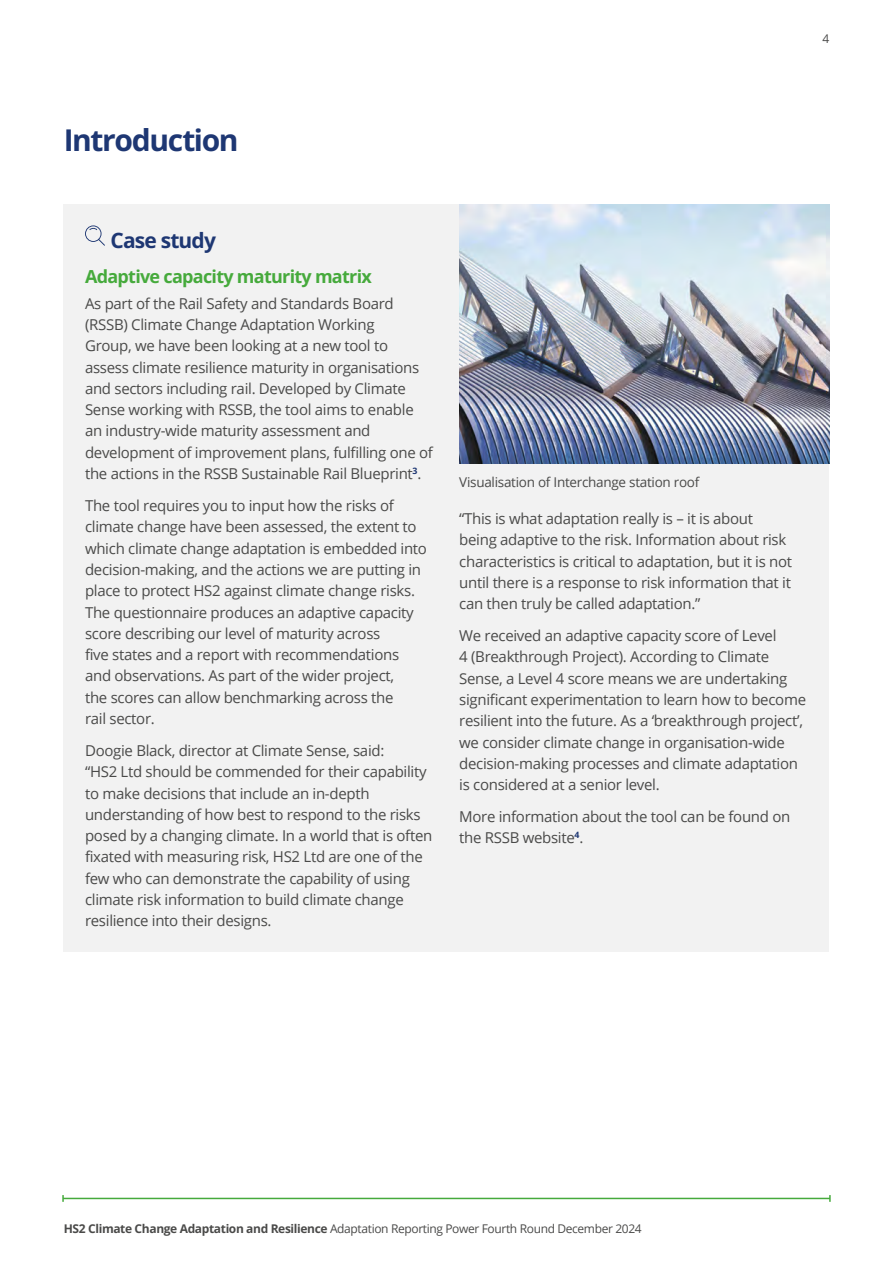
<style>
.page{position:relative;width:893px;height:1263px;background:#fff}
.page>*{position:absolute;margin:0;border:0;box-sizing:border-box;transform-origin:0 0}
.PageTitle{font:700 30px "Open Sans";letter-spacing:-.045em;color:#1e3773}
.Quote_small{font:700 21px "Open Sans";letter-spacing:-.04em;color:#1e3773}
.Heading1{font:700 18px "Open Sans";letter-spacing:-.04em;color:#46aa3c}
.Bodytext{font:15px/21.3px "Open Sans";letter-spacing:-.02em;color:#4a4a49}
.t1{font:13.5px "Open Sans";letter-spacing:-.02em;color:#4a4a49}
.t2{font:12px "Open Sans";letter-spacing:-.03em;color:#4a4a49}
.s1{font-weight:700}
</style>
<div class="page">
<hr style="left:63px;top:1198px;width:767px;height:1px;background:#46aa3c">
<svg style="left:62px;top:1195px;width:2px;height:7px"></svg>
<svg style="left:829px;top:1195px;width:2px;height:7px"></svg>
<div style="left:64px;top:204px;width:765px;height:747px;background:#f2f2f2"></div>
<svg style="left:85px;top:225px;width:20px;height:21px"></svg>
<img style="left:459px;top:204px;width:370px;height:259px">
<p class="t2" style="left:822px;top:30px;width:8px">4</p>
<p class="PageTitle" style="left:64px;top:119px;width:176px">Introduction</p>
<p class="Quote_small" style="left:111px;top:225px;width:107px">Case study</p>
<p class="Heading1" style="left:85px;top:264px;width:288px">Adaptive capacity maturity matrix</p>
<p class="Bodytext" style="left:85px;top:292px;width:349px">As part of the Rail Safety and Standards Board (RSSB) Climate Change Adaptation Working<br>Group, we have been looking at a new tool to assess climate resilience maturity in organisations and sectors including rail. Developed by Climate Sense working with RSSB, the tool aims to enable an industry-wide maturity assessment and development of improvement plans, fulfilling one of the actions in the RSSB Sustainable Rail Blueprint<sup>3</sup>.</p>
<p class="Bodytext" style="left:85px;top:494px;width:343px">The tool requires you to input how the risks of climate change have been assessed, the extent to which climate change adaptation is embedded into decision-making, and the actions we are putting in place to protect HS2 against climate change risks.<br>The questionnaire produces an adaptive capacity score describing our level of maturity across<br>five states and a report with recommendations and observations. As part of the wider project,<br>the scores can allow benchmarking across the<br>rail sector.</p>
<p class="Bodytext" style="left:85px;top:739px;width:349px">Doogie Black, director at Climate Sense, said:<br>“HS2 Ltd should be commended for their capability to make decisions that include an in-depth understanding of how best to respond to the risks posed by a changing climate. In a world that is often fixated with measuring risk, HS2 Ltd are one of the few who can demonstrate the capability of using climate risk information to build climate change resilience into their designs.</p>
<p class="t1" style="left:459px;top:472px;width:242px">Visualisation of Interchange station roof</p>
<p class="Bodytext" style="left:459px;top:507px;width:334px">“This is what adaptation really is – it is about being adaptive to the risk. Information about risk characteristics is critical to adaptation, but it is not until there is a response to risk information that it can then truly be called adaptation.”</p>
<p class="Bodytext" style="left:459px;top:625px;width:348px">We received an adaptive capacity score of Level<br>4 (Breakthrough Project). According to Climate Sense, a Level 4 score means we are undertaking significant experimentation to learn how to become resilient into the future. As a ‘breakthrough project’, we consider climate change in organisation-wide decision-making processes and climate adaptation is considered at a senior level.</p>
<p class="Bodytext" style="left:459px;top:806px;width:333px">More information about the tool can be found on the RSSB website<sup>4</sup>.</p>
<p class="t2" style="left:64px;top:1221px;width:579px"><span class="s1">HS2 Climate Change Adaptation and Resilience</span> Adaptation Reporting Power Fourth Round December 2024</p>
</div>
